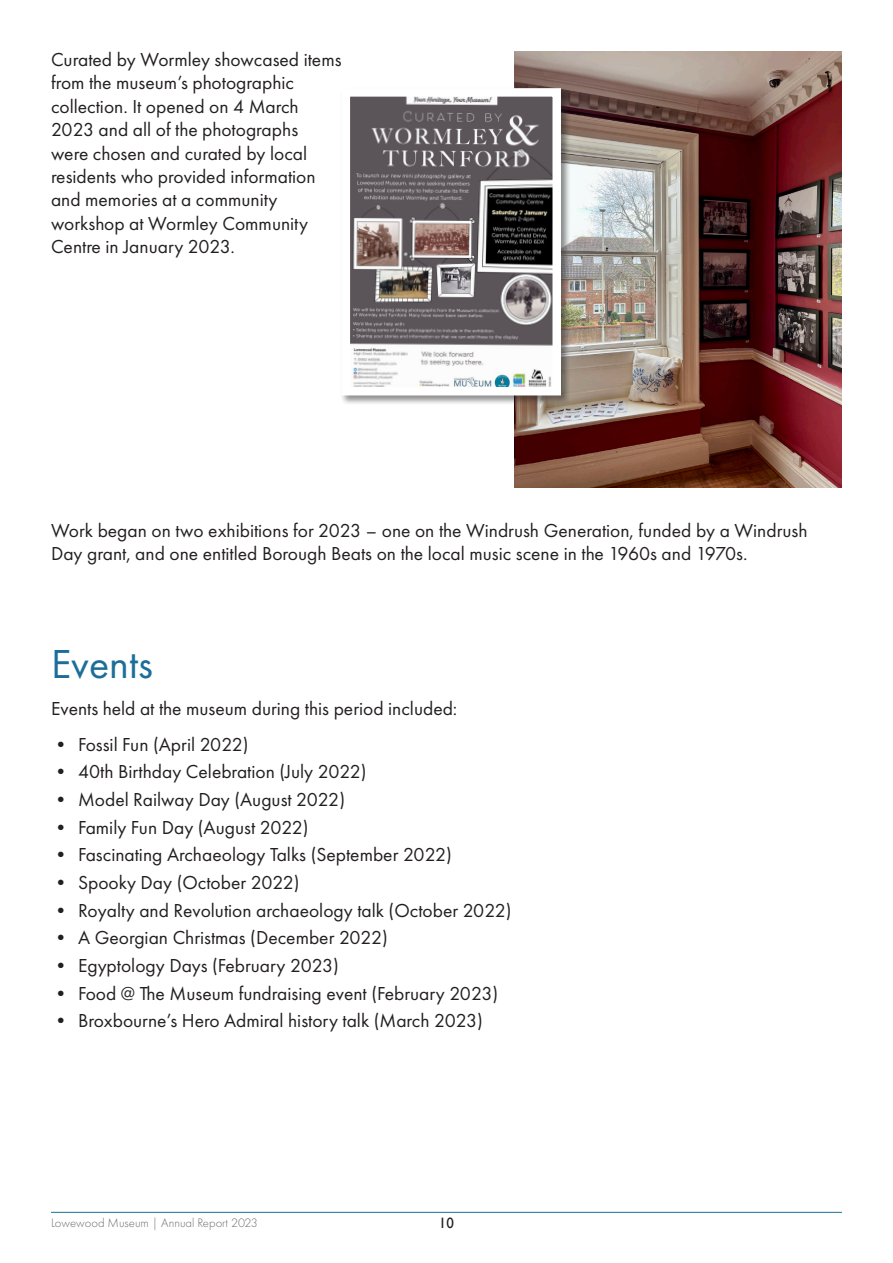
<style>
.page{position:relative;width:893px;height:1263px;background:#fff}
.page>*{position:absolute;margin:0;border:0;box-sizing:border-box;transform-origin:0 0}
.t1{font:42px "Futura PT";color:#1c6e9a}
.t2{font:19.5px/23.4px "Futura PT";color:#231f20}
.t3{font:15px "Gill Sans";color:#231f20}
.t4{font:300 12.75px "Futura PT";color:#6c6d70}
</style>
<div class="page">
<hr style="left:51px;top:1212px;width:791px;height:1px;background:#1c6e9a">
<img style="left:514px;top:52px;width:328px;height:436px">
<div style="left:340px;top:87px;width:231px;height:318px;background:#231f20;opacity:.5"></div>
<img style="left:351px;top:97px;width:201px;height:289px">
<p class="t2" style="left:51px;top:48px;width:292px">Curated by Wormley showcased items from the museum’s photographic collection. It opened on 4 March<br>2023 and all of the photographs<br>were chosen and curated by local residents who provided information and memories at a community workshop at Wormley Community<br>Centre in January 2023.</p>
<p class="t2" style="left:51px;top:518px;width:758px">Work began on two exhibitions for 2023 – one on the Windrush Generation, funded by a Windrush<br>Day grant, and one entitled Borough Beats on the local music scene in the 1960s and 1970s.</p>
<p class="t1" style="left:51px;top:639px;width:103px">Events</p>
<p class="t2" style="left:51px;top:696px;width:408px">Events held at the museum during this period included:</p>
<p class="t2" style="left:51px;top:732px;width:199px">• Fossil Fun (April 2022)</p>
<p class="t2" style="left:51px;top:760px;width:317px">• 40th Birthday Celebration (July 2022)</p>
<p class="t2" style="left:51px;top:788px;width:296px">• Model Railway Day (August 2022)</p>
<p class="t2" style="left:51px;top:815px;width:259px">• Family Fun Day (August 2022)</p>
<p class="t2" style="left:51px;top:843px;width:402px">• Fascinating Archaeology Talks (September 2022)</p>
<p class="t2" style="left:51px;top:871px;width:250px">• Spooky Day (October 2022)</p>
<p class="t2" style="left:51px;top:898px;width:462px">• Royalty and Revolution archaeology talk (October 2022)</p>
<p class="t2" style="left:51px;top:926px;width:338px">• A Georgian Christmas (December 2022)</p>
<p class="t2" style="left:51px;top:954px;width:289px">• Egyptology Days (February 2023)</p>
<p class="t2" style="left:51px;top:981px;width:449px">• Food @ The Museum fundraising event (February 2023)</p>
<p class="t2" style="left:51px;top:1009px;width:433px">• Broxbourne’s Hero Admiral history talk (March 2023)</p>
<p class="t4" style="left:51px;top:1216px;width:208px">Lowewood Museum | Annual Report 2023</p>
<p class="t3" style="left:439px;top:1214px;width:16px">10</p>
</div>
